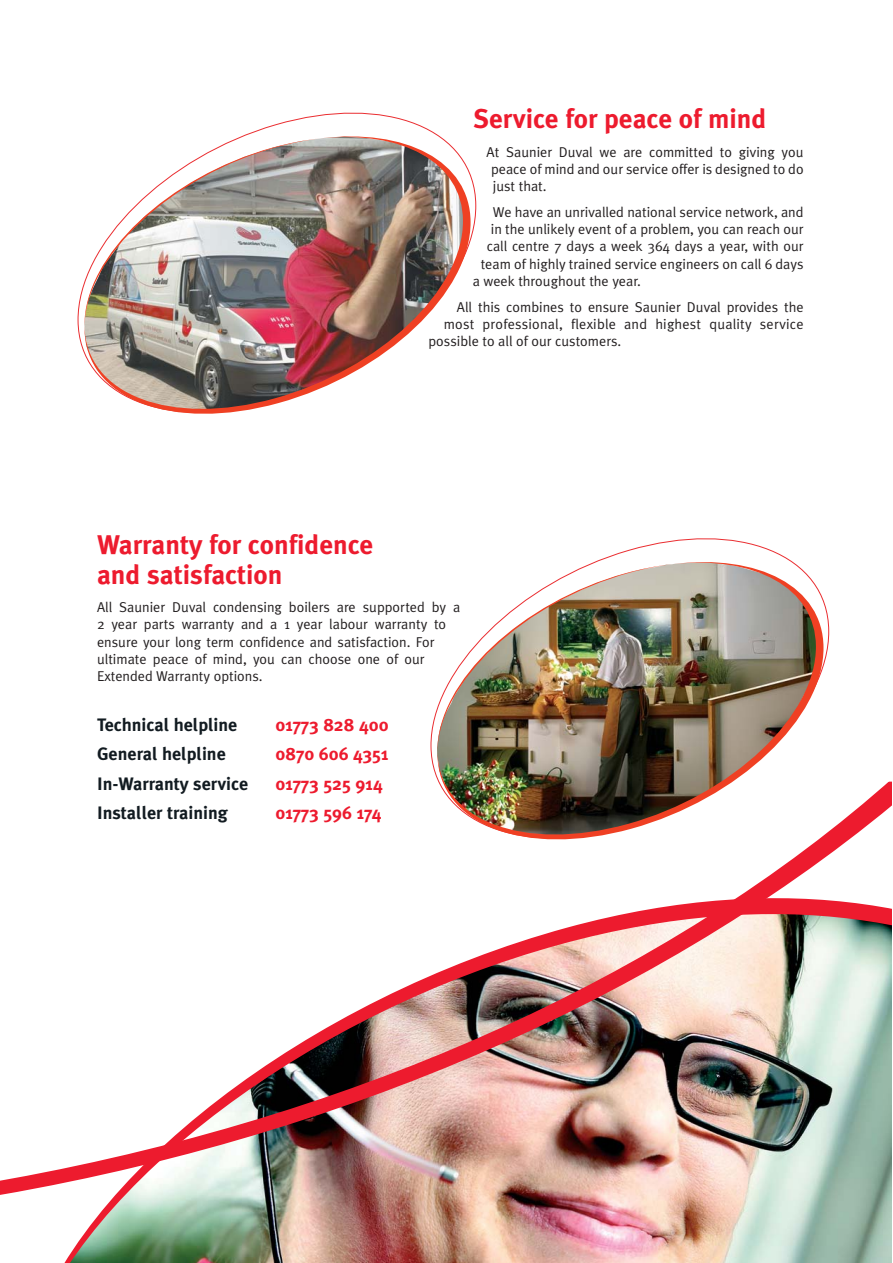
<style>
.page{position:relative;width:893px;height:1263px;background:#fff}
.page>*{position:absolute;margin:0;border:0;box-sizing:border-box;transform-origin:0 0}
.t1{font:700 27px/30px "Meta Plus";color:#ed1b2e}
.t2{font:700 18px "Meta Plus";color:#121b21}
.t3{font:700 18px "Meta Plus";color:#ed1b2e}
.t4{font:14.25px/17.2px "Meta Plus Normal";color:#231f20;text-align:justify}
</style>
<div class="page">
<img style="left:0;top:782px;width:892px;height:481px">
<svg style="left:431px;top:538px;width:398px;height:301px"></svg>
<img style="left:437px;top:553px;width:387px;height:286px">
<svg style="left:78px;top:113px;width:398px;height:240px"></svg>
<img style="left:84px;top:128px;width:387px;height:286px">
<h1 class="t1" style="left:474px;top:105px;width:294px">Service for peace of mind</h1>
<p class="t4" style="left:491px;top:144px;width:314px;text-indent:-4px">At Saunier Duval we are committed to giving you peace of mind and our service offer is designed to do just that.</p>
<p class="t4" style="left:493px;top:204px;width:312px">We have an unrivalled national service network, and</p>
<p class="t4" style="left:491px;top:222px;width:314px">in the unlikely event of a problem, you can reach our</p>
<p class="t4" style="left:487px;top:239px;width:318px">call centre 7 days a week 364 days a year, with our</p>
<p class="t4" style="left:481px;top:256px;width:324px">team of highly trained service engineers on call 6 days</p>
<p class="t4" style="left:473px;top:273px;width:170px">a week throughout the year.</p>
<p class="t4" style="left:457px;top:299px;width:348px">All this combines to ensure Saunier Duval provides the</p>
<p class="t4" style="left:444px;top:316px;width:361px">most professional, flexible and highest quality service</p>
<p class="t4" style="left:428px;top:334px;width:194px">possible to all of our customers.</p>
<h1 class="t1" style="left:97px;top:531px;width:278px">Warranty for confidence and satisfaction</h1>
<p class="t4" style="left:97px;top:600px;width:365px;text-align:left">All Saunier Duval condensing boilers are supported by a 2 year parts warranty and a 1 year labour warranty to ensure your long term confidence and satisfaction. For ultimate peace of mind, you can choose one of our Extended Warranty options.</p>
<p class="t2" style="left:97px;top:717px;width:142px">Technical helpline</p>
<p class="t3" style="left:276px;top:717px;width:114px">01773 828 400</p>
<p class="t2" style="left:97px;top:747px;width:130px">General helpline</p>
<p class="t3" style="left:276px;top:747px;width:114px">0870 606 4351</p>
<p class="t2" style="left:97px;top:776px;width:153px">In-Warranty service</p>
<p class="t3" style="left:276px;top:776px;width:109px">01773 525 914</p>
<p class="t2" style="left:97px;top:806px;width:132px">Installer training</p>
<p class="t3" style="left:276px;top:806px;width:107px">01773 596 174</p>
</div>
